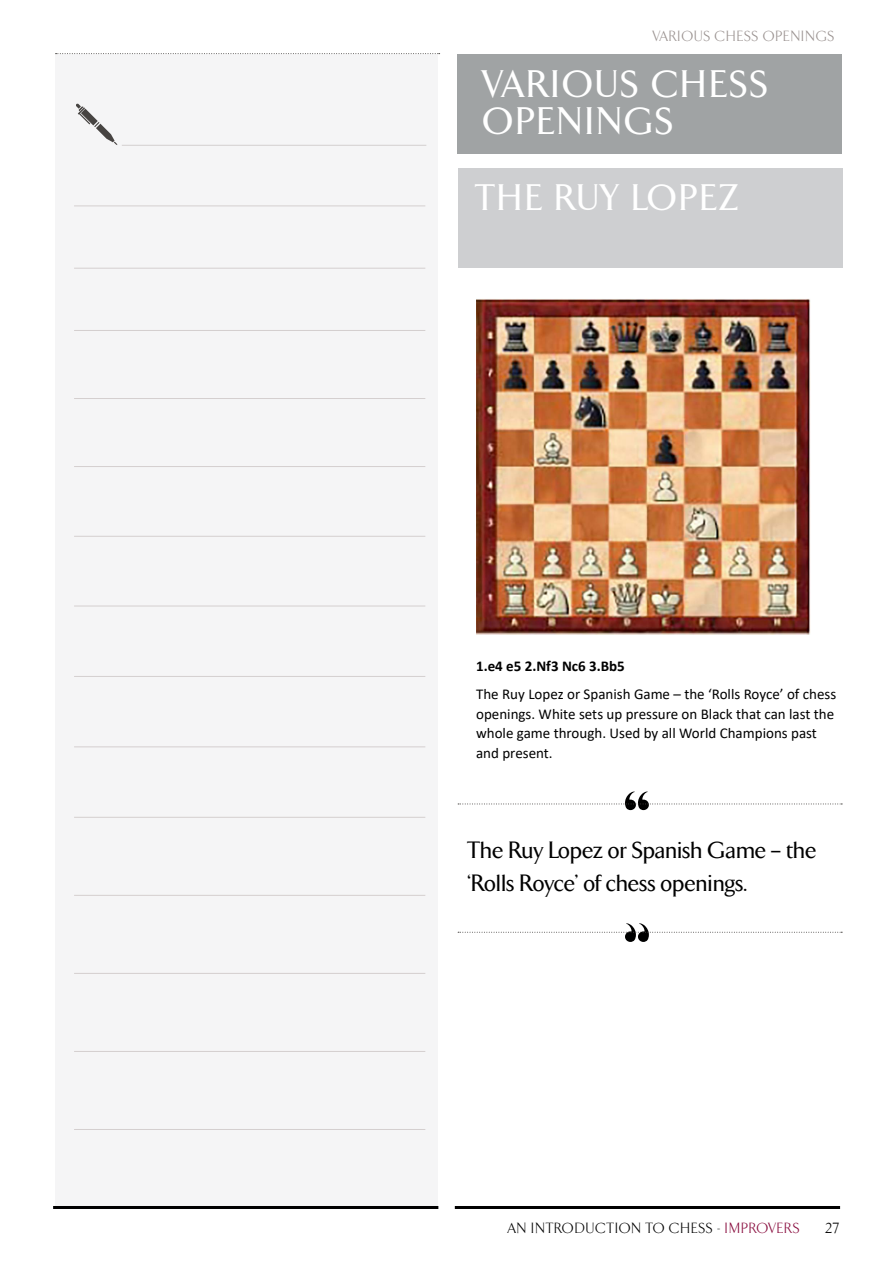
<style>
.page{position:relative;width:893px;height:1263px;background:#fff}
.page>*{position:absolute;margin:0;border:0;box-sizing:border-box;transform-origin:0 0}
.t1{font:500 39px/37.5px "TF Arrow";letter-spacing:.06em;color:#fff}
.t2{font:500 37.5px "TF Arrow";letter-spacing:.06em;color:#fff}
.t3{font:500 24px/33px "TF Arrow";color:#000}
.t4{font:15px/19.5px "Calibri";color:#000}
.t5{font:300 15px "TF Arrow";letter-spacing:.06em;color:#000}
.t6{font:300 15px "TF Arrow";letter-spacing:.06em;color:#99918f}
.t7{font:700 15px "Calibri";color:#000}
.s1{color:#880b3d}
</style>
<div class="page">
<div style="left:457px;top:54px;width:385px;height:99px;background:#a0a3a4"></div>
<div style="left:55px;top:54px;width:382px;height:1152px;background:#f5f5f6"></div>
<div style="left:458px;top:168px;width:384px;height:99px;background:#cecfd1"></div>
<img style="left:476px;top:299px;width:335px;height:336px">
<hr style="left:455px;top:1206px;width:385px;height:3px;background:#000">
<hr style="left:53px;top:1206px;width:385px;height:3px;background:#000">
<svg style="left:458px;top:791px;width:384px;height:19px"></svg>
<svg style="left:458px;top:923px;width:384px;height:19px"></svg>
<hr style="left:74px;top:330px;width:351px;height:1px;background:#d4cfcf">
<hr style="left:74px;top:206px;width:351px;height:1px;background:#d4cfcf">
<hr style="left:74px;top:268px;width:351px;height:1px;background:#d4cfcf">
<hr style="left:122px;top:145px;width:304px;height:1px;background:#d4cfcf">
<svg style="left:76px;top:103px;width:41px;height:42px"></svg>
<hr style="left:74px;top:398px;width:351px;height:1px;background:#d4cfcf">
<hr style="left:74px;top:466px;width:351px;height:1px;background:#d4cfcf">
<hr style="left:74px;top:536px;width:351px;height:1px;background:#d4cfcf">
<hr style="left:74px;top:606px;width:351px;height:1px;background:#d4cfcf">
<hr style="left:74px;top:676px;width:351px;height:1px;background:#d4cfcf">
<hr style="left:74px;top:747px;width:351px;height:1px;background:#d4cfcf">
<hr style="left:74px;top:817px;width:351px;height:1px;background:#d4cfcf">
<hr style="left:74px;top:895px;width:351px;height:1px;background:#d4cfcf">
<hr style="left:74px;top:973px;width:351px;height:1px;background:#d4cfcf">
<hr style="left:74px;top:1051px;width:351px;height:1px;background:#d4cfcf">
<hr style="left:74px;top:1129px;width:351px;height:1px;background:#d4cfcf">
<svg style="left:56px;top:53px;width:384px;height:1px"></svg>
<p class="t6" style="left:653px;top:29px;width:182px">VARIOUS CHESS OPENINGS</p>
<h1 class="t1" style="left:483px;top:66px;width:286px">VARIOUS CHESS<br>OPENINGS</h1>
<h2 class="t2" style="left:476px;top:178px;width:264px">THE RUY LOPEZ</h2>
<p class="t7" style="left:476px;top:657px;width:150px">1.e4 e5 2.Nf3 Nc6 3.Bb5</p>
<p class="t4" style="left:476px;top:684px;width:362px">The Ruy Lopez or Spanish Game – the ‘Rolls Royce’ of chess openings. White sets up pressure on Black that can last the whole game through. Used by all World Champions past and present.</p>
<h3 class="t3" style="left:468px;top:835px;width:350px">The Ruy Lopez or Spanish Game – the ‘Rolls Royce’ of chess openings.</h3>
<p class="t5" style="left:508px;top:1220px;width:293px">AN INTRODUCTION TO CHESS - <span class="s1">IMPROVERS</span></p>
<p class="t5" style="left:826px;top:1220px;width:15px">27</p>
</div>
